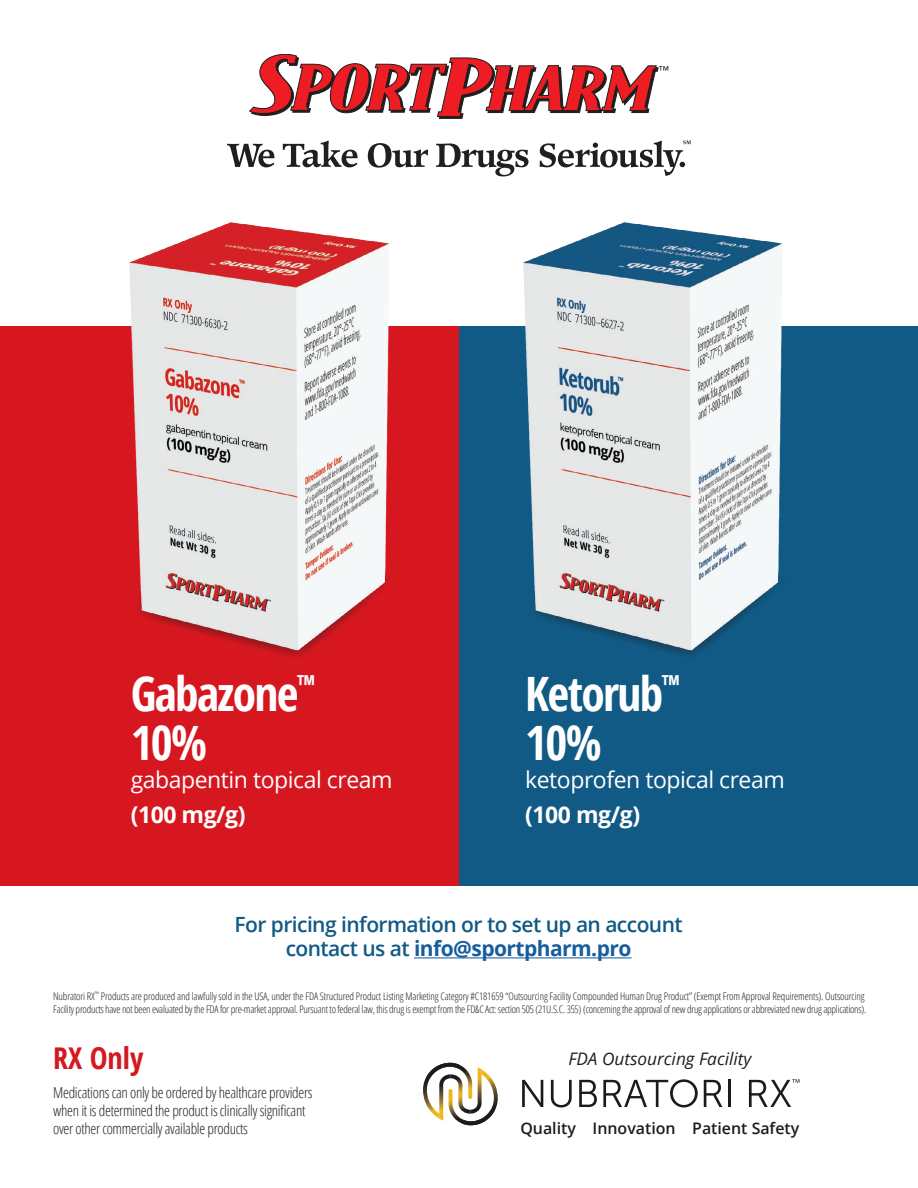
<style>
.page{position:relative;width:918px;height:1188px;background:#fff}
.page>*{position:absolute;margin:0;border:0;box-sizing:border-box;transform-origin:0 0}
.t1{font:700 condensed 47.4px/49.3px "Open Sans";letter-spacing:-.035em;color:#fff}
.t2{font:700 condensed 30px "Open Sans";color:#d7171f}
.t3{font:22.95px "Open Sans";letter-spacing:-.02em;color:#fff}
.t4{font:700 22.95px "Open Sans";letter-spacing:-.02em;color:#fff}
.t5{font:600 21px/24px "Open Sans";letter-spacing:-.025em;color:#115a86;text-align:center}
.t6{font:italic 17.25px "Open Sans";color:#231f20}
.t7{font:600 15.9px "Open Sans";color:#1f1b1d}
.t8{font:300 condensed 15px/18px "Open Sans";letter-spacing:-.02em;color:#231f20}
.t9{font:300 condensed 10.5px/13.5px "Open Sans";letter-spacing:-.01em;color:#231f20}
.s1{font-weight:700;color:#175d9e}
</style>
<div class="page">
<div style="left:0;top:326px;width:459px;height:560px;background:#d7171f"></div>
<div style="left:459px;top:326px;width:459px;height:560px;background:#115a86"></div>
<svg style="left:227px;top:54px;width:464px;height:122px"></svg>
<img style="left:129px;top:222px;width:261px;height:435px">
<img style="left:523px;top:222px;width:260px;height:434px">
<svg style="left:522px;top:1080px;width:21px;height:27px"></svg>
<svg style="left:551px;top:1080px;width:21px;height:27px"></svg>
<svg style="left:579px;top:1080px;width:18px;height:27px"></svg>
<svg style="left:603px;top:1079px;width:95px;height:28px"></svg>
<svg style="left:704px;top:1080px;width:18px;height:27px"></svg>
<hr style="left:728px;top:1080px;width:3px;height:27px;background:#1e191b">
<svg style="left:423px;top:1063px;width:75px;height:62px"></svg>
<svg style="left:749px;top:1079px;width:50px;height:28px"></svg>
<hr style="left:414px;top:957px;width:218px;height:1px;background:#175d9e">
<h1 class="t1" style="left:131px;top:668px;width:186px">Gabazone<sup>™<br></sup>10%</h1>
<h3 class="t3" style="left:131px;top:764px;width:263px">gabapentin topical cream</h3>
<h3 class="t4" style="left:131px;top:799px;width:116px">(100 mg/g)</h3>
<h1 class="t1" style="left:525px;top:668px;width:156px">Ketorub<sup>™<br></sup>10%</h1>
<h3 class="t3" style="left:525px;top:764px;width:261px">ketoprofen topical cream</h3>
<h3 class="t4" style="left:525px;top:799px;width:116px">(100 mg/g)</h3>
<h3 class="t5" style="left:234px;top:912px;width:450px">For pricing information or to set up an account contact us at <span class="s1">info@sportpharm.pro</span></h3>
<p class="t9" style="left:53px;top:989px;width:815px">Nubratori RX<sup>™</sup> Products are produced and lawfully sold in the USA, under the FDA Structured Product Listing Marketing Category #C181659 “Outsourcing Facility Compounded Human Drug Product” (Exempt From Approval Requirements). Outsourcing<br>Facility products have not been evaluated by the FDA for pre-market approval. Pursuant to federal law, this drug is exempt from the FD&amp;C Act: section 505 (21U.S.C. 355) (concerning the approval of new drug applications or abbreviated new drug applications).</p>
<h2 class="t2" style="left:53px;top:1037px;width:92px">RX Only</h2>
<h3 class="t8" style="left:53px;top:1083px;width:261px">Medications can only be ordered by healthcare providers when it is determined the product is clinically significant over other commercially available products</h3>
<h3 class="t6" style="left:568px;top:1047px;width:185px">FDA Outsourcing Facility</h3>
<h3 class="t7" style="left:520px;top:1117px;width:281px">Quality Innovation Patient Safety</h3>
</div>
